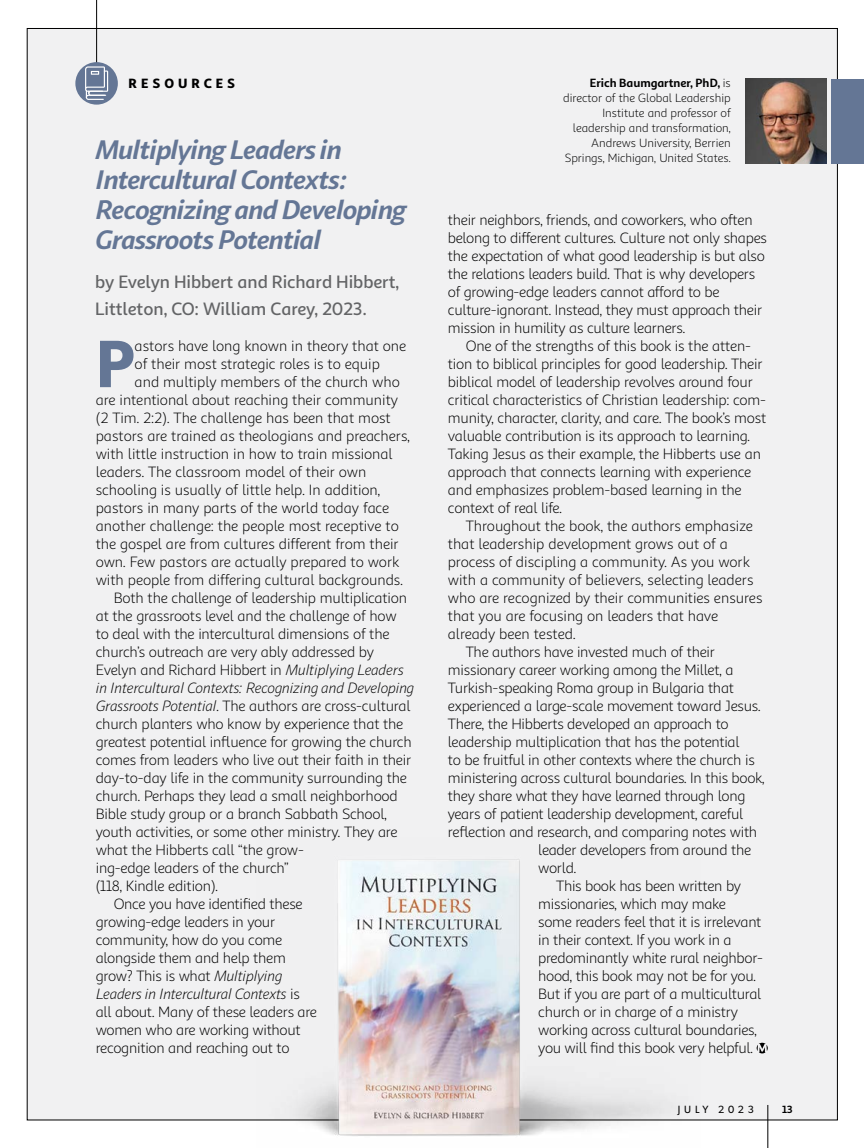
<style>
.page{position:relative;width:864px;height:1148px;background:#fff}
.page>*{position:absolute;margin:0;border:0;box-sizing:border-box;transform-origin:0 0}
.t1{font:600 67.2px "Gibson";color:#647695}
.t2{font:italic 700 27px/30px "Sana Sans";letter-spacing:-.035em;color:#647695}
.t3{font:500 18px/27px "Sana Sans Alt";letter-spacing:-.005em;color:#636466}
.t4{font:15px/18px "Sana Sans Alt";letter-spacing:-.015em;color:#000}
.t5{font:italic 15px "Sana Sans Alt";letter-spacing:-.02em;color:#000}
.t6{font:900 13.5px "Sana Sans Alt";letter-spacing:.295em;color:#000}
.t7{font:12px/15px "Sana Sans Alt";color:#000;text-align:right}
.t8{font:10.5px "Gibson";letter-spacing:.36em;color:#000}
.t9{font:700 10.5px "Sana Sans Alt";color:#000}
.s1{font-weight:700}
.s2{font-style:italic}
.s3{font-style:normal}
</style>
<div class="page">
<div style="left:27px;top:28px;width:810px;height:1092px;background:#f1f1f2"></div>
<img style="left:256px;top:859px;width:444px;height:277px">
<hr style="left:768px;top:1104px;width:1px;height:44px;background:#000">
<hr style="left:96px;top:0;width:1px;height:79px;background:#000">
<div style="left:75px;top:62px;width:43px;height:43px;background:#647695;border-radius:50%"></div>
<svg style="left:85px;top:66px;width:23px;height:34px"></svg>
<div style="left:832px;top:79px;width:32px;height:85px;background:#647695"></div>
<img style="left:746px;top:79px;width:81px;height:85px">
<svg style="left:757px;top:1042px;width:11px;height:11px"></svg>
<p class="t6" style="left:129px;top:75px;width:108px">RESOURCES</p>
<p class="t7" style="left:563px;top:76px;width:169px"><span class="s1">Erich Baumgartner, PhD,</span> is director of the Global Leadership<br>Institute and professor of leadership and transformation,<br>Andrews University, Berrien<br>Springs, Michigan, United States.</p>
<h2 class="t2" style="left:95px;top:134px;width:312px">Multiplying Leaders in<br>Intercultural Contexts:<br>Recognizing and Developing<br>Grassroots Potential</h2>
<p class="t3" style="left:95px;top:268px;width:306px">by Evelyn Hibbert and Richard Hibbert,<br>Littleton, CO: William Carey, 2023.</p>
<p class="t4" style="left:448px;top:211px;width:321px">their neighbors, friends, and coworkers, who often belong to different cultures. Culture not only shapes the expectation of what good leadership is but also the relations leaders build. That is why developers of growing-edge leaders cannot afford to be culture-ignorant. Instead, they must approach their mission in humility as culture learners.</p>
<p class="t4" style="left:448px;top:337px;width:320px;text-indent:18px">One of the strengths of this book is the atten&shy;tion to biblical principles for good leadership. Their biblical model of leadership revolves around four critical characteristics of Christian leadership: com&shy;munity, character, clarity, and care. The book’s most valuable contribution is its approach to learning.<br>Taking Jesus as their example, the Hibberts use an approach that connects learning with experience and emphasizes problem-based learning in the context of real life.</p>
<p class="t4" style="left:466px;top:517px;width:288px">Throughout the book, the authors emphasize</p>
<p class="t4" style="left:448px;top:535px;width:282px">that leadership development grows out of a</p>
<p class="t4" style="left:448px;top:553px;width:304px">process of discipling a community. As you work</p>
<p class="t4" style="left:448px;top:571px;width:307px">with a community of believers, selecting leaders</p>
<p class="t4" style="left:448px;top:589px;width:316px">who are recognized by their communities ensures</p>
<p class="t4" style="left:448px;top:607px;width:272px">that you are focusing on leaders that have</p>
<p class="t4" style="left:448px;top:625px;width:129px">already been tested.</p>
<p class="t4" style="left:466px;top:643px;width:251px">The authors have invested much of their</p>
<p class="t4" style="left:448px;top:661px;width:287px">missionary career working among the Millet, a</p>
<p class="t4" style="left:448px;top:679px;width:288px">Turkish-speaking Roma group in Bulgaria that</p>
<p class="t4" style="left:448px;top:697px;width:314px">experienced a large-scale movement toward Jesus.</p>
<p class="t4" style="left:448px;top:715px;width:282px">There, the Hibberts developed an approach to</p>
<p class="t4" style="left:448px;top:733px;width:293px">leadership multiplication that has the potential</p>
<p class="t4" style="left:448px;top:751px;width:308px">to be fruitful in other contexts where the church is</p>
<p class="t4" style="left:448px;top:769px;width:318px">ministering across cultural boundaries. In this book,</p>
<p class="t4" style="left:448px;top:787px;width:299px">they share what they have learned through long</p>
<p class="t4" style="left:448px;top:805px;width:297px">years of patient leadership development, careful</p>
<p class="t4" style="left:448px;top:823px;width:311px">reflection and research, and comparing notes with</p>
<p class="t4" style="left:538px;top:841px;width:214px">leader developers from around the</p>
<p class="t4" style="left:538px;top:859px;width:40px">world.</p>
<p class="t4" style="left:556px;top:877px;width:186px">This book has been written by</p>
<p class="t4" style="left:538px;top:895px;width:189px">missionaries, which may make</p>
<p class="t4" style="left:538px;top:913px;width:225px">some readers feel that it is irrelevant</p>
<p class="t4" style="left:538px;top:931px;width:195px">in their context. If you work in a</p>
<p class="t4" style="left:538px;top:949px;width:226px">predominantly white rural neighbor-</p>
<p class="t4" style="left:538px;top:967px;width:219px">hood, this book may not be for you.</p>
<p class="t4" style="left:538px;top:985px;width:225px">But if you are part of a multicultural</p>
<p class="t4" style="left:538px;top:1003px;width:201px">church or in charge of a ministry</p>
<p class="t4" style="left:538px;top:1021px;width:220px">working across cultural boundaries,</p>
<p class="t4" style="left:538px;top:1039px;width:216px">you will find this book very helpful.</p>
<h1 class="t1" style="left:96px;top:324px;width:40px">P</h1>
<p class="t4" style="left:135px;top:337px;width:273px">astors have long known in theory that one</p>
<p class="t4" style="left:135px;top:355px;width:247px">of their most strategic roles is to equip</p>
<p class="t4" style="left:135px;top:373px;width:267px">and multiply members of the church who</p>
<p class="t4" style="left:96px;top:391px;width:304px">are intentional about reaching their community</p>
<p class="t4" style="left:96px;top:409px;width:297px">(2 Tim. 2:2). The challenge has been that most</p>
<p class="t4" style="left:96px;top:427px;width:316px">pastors are trained as theologians and preachers,</p>
<p class="t4" style="left:96px;top:445px;width:298px">with little instruction in how to train missional</p>
<p class="t4" style="left:96px;top:463px;width:272px">leaders. The classroom model of their own</p>
<p class="t4" style="left:96px;top:481px;width:286px">schooling is usually of little help. In addition,</p>
<p class="t4" style="left:96px;top:499px;width:295px">pastors in many parts of the world today face</p>
<p class="t4" style="left:96px;top:517px;width:305px">another challenge: the people most receptive to</p>
<p class="t4" style="left:96px;top:535px;width:304px">the gospel are from cultures different from their</p>
<p class="t4" style="left:96px;top:553px;width:305px">own. Few pastors are actually prepared to work</p>
<p class="t4" style="left:96px;top:571px;width:309px">with people from differing cultural backgrounds.</p>
<p class="t4" style="left:114px;top:589px;width:295px">Both the challenge of leadership multiplication</p>
<p class="t4" style="left:96px;top:607px;width:302px">at the grassroots level and the challenge of how</p>
<p class="t4" style="left:96px;top:625px;width:295px">to deal with the intercultural dimensions of the</p>
<p class="t4" style="left:96px;top:643px;width:280px">church’s outreach are very ably addressed by</p>
<p class="t4" style="left:96px;top:661px;width:310px">Evelyn and Richard Hibbert in <span class="s2">Multiplying Leaders</span></p>
<p class="t5" style="left:96px;top:679px;width:320px">in Intercultural Contexts: Recognizing and Developing</p>
<p class="t4" style="left:96px;top:697px;width:316px"><span class="s2">Grassroots Potential</span>. The authors are cross-cultural</p>
<p class="t4" style="left:96px;top:715px;width:309px">church planters who know by experience that the</p>
<p class="t4" style="left:96px;top:733px;width:318px">greatest potential influence for growing the church</p>
<p class="t4" style="left:96px;top:751px;width:317px">comes from leaders who live out their faith in their</p>
<p class="t4" style="left:96px;top:769px;width:313px">day-to-day life in the community surrounding the</p>
<p class="t4" style="left:96px;top:787px;width:304px">church. Perhaps they lead a small neighborhood</p>
<p class="t4" style="left:96px;top:805px;width:293px">Bible study group or a branch Sabbath School,</p>
<p class="t4" style="left:96px;top:823px;width:303px">youth activities, or some other ministry. They are</p>
<p class="t4" style="left:96px;top:841px;width:210px">what the Hibberts call “the grow-</p>
<p class="t4" style="left:96px;top:859px;width:194px">ing-edge leaders of the church”</p>
<p class="t4" style="left:96px;top:877px;width:124px">(118, Kindle edition).</p>
<p class="t4" style="left:114px;top:895px;width:191px">Once you have identified these</p>
<p class="t4" style="left:96px;top:913px;width:181px">growing-edge leaders in your</p>
<p class="t4" style="left:96px;top:931px;width:188px">community, how do you come</p>
<p class="t4" style="left:96px;top:949px;width:192px">alongside them and help them</p>
<p class="t4" style="left:96px;top:967px;width:188px">grow? This is what <span class="s2">Multiplying</span></p>
<p class="t5" style="left:96px;top:985px;width:206px">Leaders in Intercultural Contexts <span class="s3">is</span></p>
<p class="t4" style="left:96px;top:1003px;width:223px">all about. Many of these leaders are</p>
<p class="t4" style="left:96px;top:1021px;width:206px">women who are working without</p>
<p class="t4" style="left:96px;top:1039px;width:195px">recognition and reaching out to</p>
<p class="t8" style="left:678px;top:1103px;width:78px">JULY 2023</p>
<p class="t9" style="left:782px;top:1102px;width:12px">13</p>
</div>
